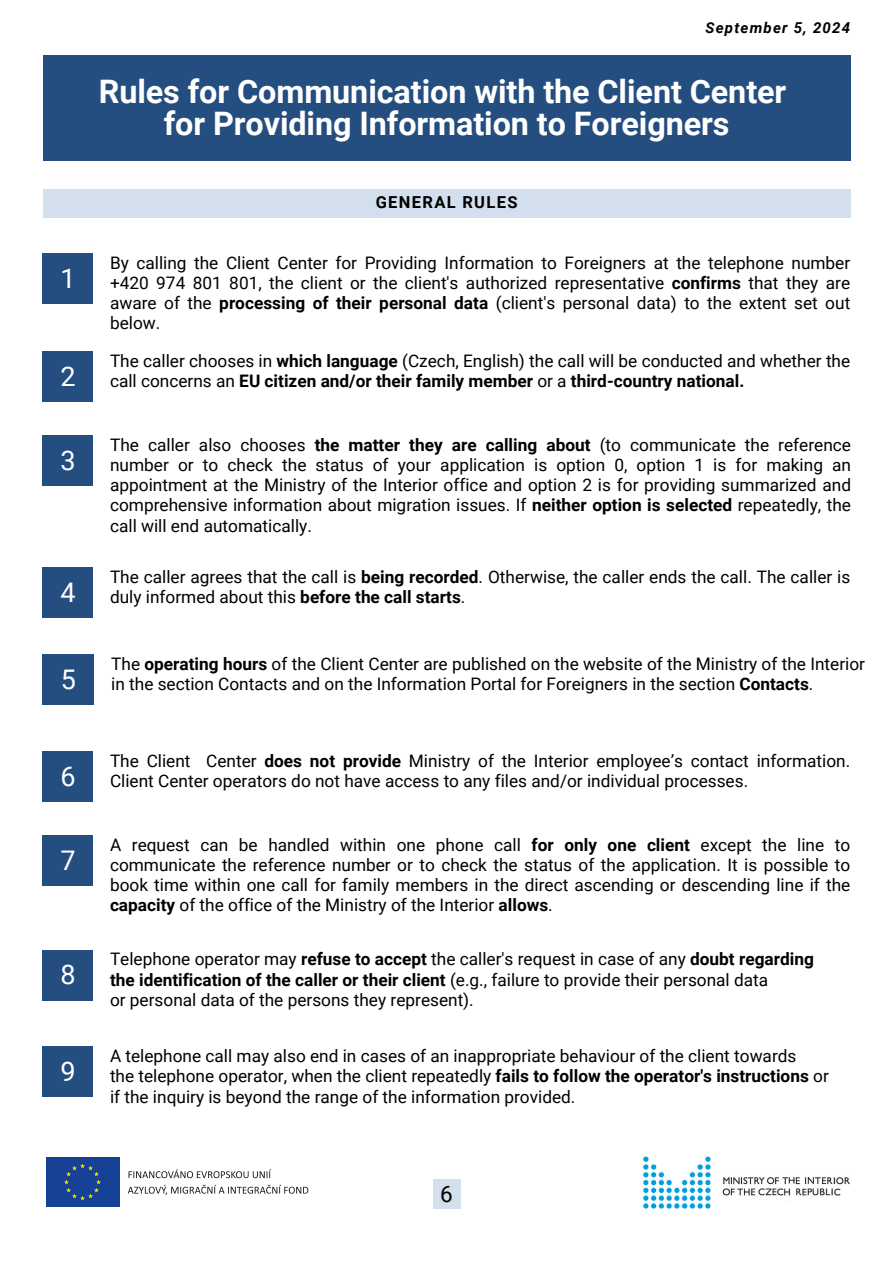
<style>
.page{position:relative;width:893px;height:1263px;background:#fff}
.page>*{position:absolute;margin:0;border:0;box-sizing:border-box;transform-origin:0 0}
.t1{font:700 32.33px/32.1px "Roboto";letter-spacing:-.005em;color:#fff;text-align:center}
.t2{font:27px "Roboto";color:#fff}
.t3{font:22.5px "Roboto";color:#000}
.t4{font:17.25px/20.2px "Roboto";color:#000}
.t5{font:700 16.5px "Roboto";letter-spacing:.08em;color:#000}
.t6{font:italic 700 15px "Roboto";letter-spacing:.08em;color:#000}
.s1{font-weight:700}
</style>
<div class="page">
<div style="left:43px;top:56px;width:807px;height:105px;background:#254e80"></div>
<div style="left:43px;top:567px;width:50px;height:51px;background:#254e80"></div>
<div style="left:43px;top:435px;width:50px;height:50px;background:#254e80"></div>
<div style="left:43px;top:253px;width:50px;height:50px;background:#254e80"></div>
<div style="left:43px;top:655px;width:51px;height:50px;background:#254e80"></div>
<div style="left:43px;top:751px;width:50px;height:50px;background:#254e80"></div>
<div style="left:43px;top:835px;width:50px;height:50px;background:#254e80"></div>
<div style="left:43px;top:950px;width:50px;height:50px;background:#254e80"></div>
<div style="left:43px;top:351px;width:50px;height:51px;background:#254e80"></div>
<div style="left:43px;top:189px;width:807px;height:28px;background:#d3dfec"></div>
<svg style="left:119px;top:1157px;width:1px;height:50px"></svg>
<div style="left:46px;top:1157px;width:73px;height:50px;background:#164194"></div>
<svg style="left:64px;top:1163px;width:37px;height:37px"></svg>
<svg style="left:128px;top:1169px;width:143px;height:9px"></svg>
<svg style="left:128px;top:1185px;width:180px;height:10px"></svg>
<img style="left:643px;top:1156px;width:207px;height:53px">
<div style="left:433px;top:1180px;width:27px;height:29px;background:#d3dfec"></div>
<div style="left:43px;top:1047px;width:50px;height:50px;background:#254e80"></div>
<p class="t2" style="left:60px;top:263px;width:17px">1</p>
<p class="t2" style="left:60px;top:361px;width:17px">2</p>
<p class="t2" style="left:60px;top:445px;width:17px">3</p>
<h1 class="t2" style="left:60px;top:577px;width:17px">4</h1>
<p class="t2" style="left:61px;top:664px;width:17px">5</p>
<p class="t2" style="left:60px;top:761px;width:17px">6</p>
<p class="t2" style="left:60px;top:845px;width:17px">7</p>
<p class="t2" style="left:60px;top:959px;width:17px">8</p>
<h3 class="t2" style="left:60px;top:1056px;width:17px">9</h3>
<p class="t6" style="left:705px;top:19px;width:146px">September 5, 2024</p>
<p class="t1" style="left:99px;top:75px;width:689px">Rules for Communication with the Client Center for Providing Information to Foreigners</p>
<h3 class="t5" style="left:376px;top:193px;width:143px">GENERAL RULES</h3>
<p class="t4" style="left:110px;top:252px;width:742px;text-align:justify">By calling the Client Center for Providing Information to Foreigners at the telephone number +420 974 801 801, the client or the client's authorized representative <span class="s1">confirms</span> that they are aware of the <span class="s1">processing of their personal data</span> (client's personal data) to the extent set out below.</p>
<p class="t4" style="left:110px;top:351px;width:742px">The caller chooses in <span class="s1">which language</span> (Czech, English) the call will be conducted and whether the call concerns an <span class="s1">EU citizen and/or their family member</span> or a <span class="s1">third-country national.</span></p>
<p class="t4" style="left:110px;top:435px;width:742px;text-align:justify">The caller also chooses <span class="s1">the matter they are calling about</span> (to communicate the reference number or to check the status of your application is option 0, option 1 is for making an appointment at the Ministry of the Interior office and option 2 is for providing summarized and comprehensive information about migration issues. If <span class="s1">neither option is selected</span> repeatedly, the call will end automatically.</p>
<h2 class="t4" style="left:110px;top:567px;width:742px">The caller agrees that the call is <span class="s1">being recorded</span>. Otherwise, the caller ends the call. The caller is duly informed about this <span class="s1">before the call starts</span>.</h2>
<p class="t4" style="left:111px;top:654px;width:755px">The <span class="s1">operating hours</span> of the Client Center are published on the website of the Ministry of the Interior in the section Contacts and on the Information Portal for Foreigners in the section <span class="s1">Contacts</span>.</p>
<p class="t4" style="left:110px;top:751px;width:742px">The Client Center <span class="s1">does not provide</span> Ministry of the Interior employee’s contact information.<br>Client Center operators do not have access to any files and/or individual processes.</p>
<p class="t4" style="left:110px;top:834px;width:742px;text-align:justify">A request can be handled within one phone call <span class="s1">for only one client</span> except the line to communicate the reference number or to check the status of the application. It is possible to book time within one call for family members in the direct ascending or descending line if the <span class="s1">capacity</span> of the office of the Ministry of the Interior <span class="s1">allows</span>.</p>
<p class="t4" style="left:110px;top:949px;width:705px">Telephone operator may <span class="s1">refuse to accept</span> the caller's request in case of any <span class="s1">doubt regarding the identification of the caller or their client</span> (e.g., failure to provide their personal data</p>
<p class="t4" style="left:110px;top:990px;width:365px">or personal data of the persons they represent).</p>
<p class="t4" style="left:110px;top:1046px;width:720px">A telephone call may also end in cases of an inappropriate behaviour of the client towards<br>the telephone operator, when the client repeatedly <span class="s1">fails to follow the operator's instructions</span> or</p>
<p class="t4" style="left:110px;top:1086px;width:467px">if the inquiry is beyond the range of the information provided.</p>
<p class="t3" style="left:440px;top:1181px;width:14px">6</p>
</div>
